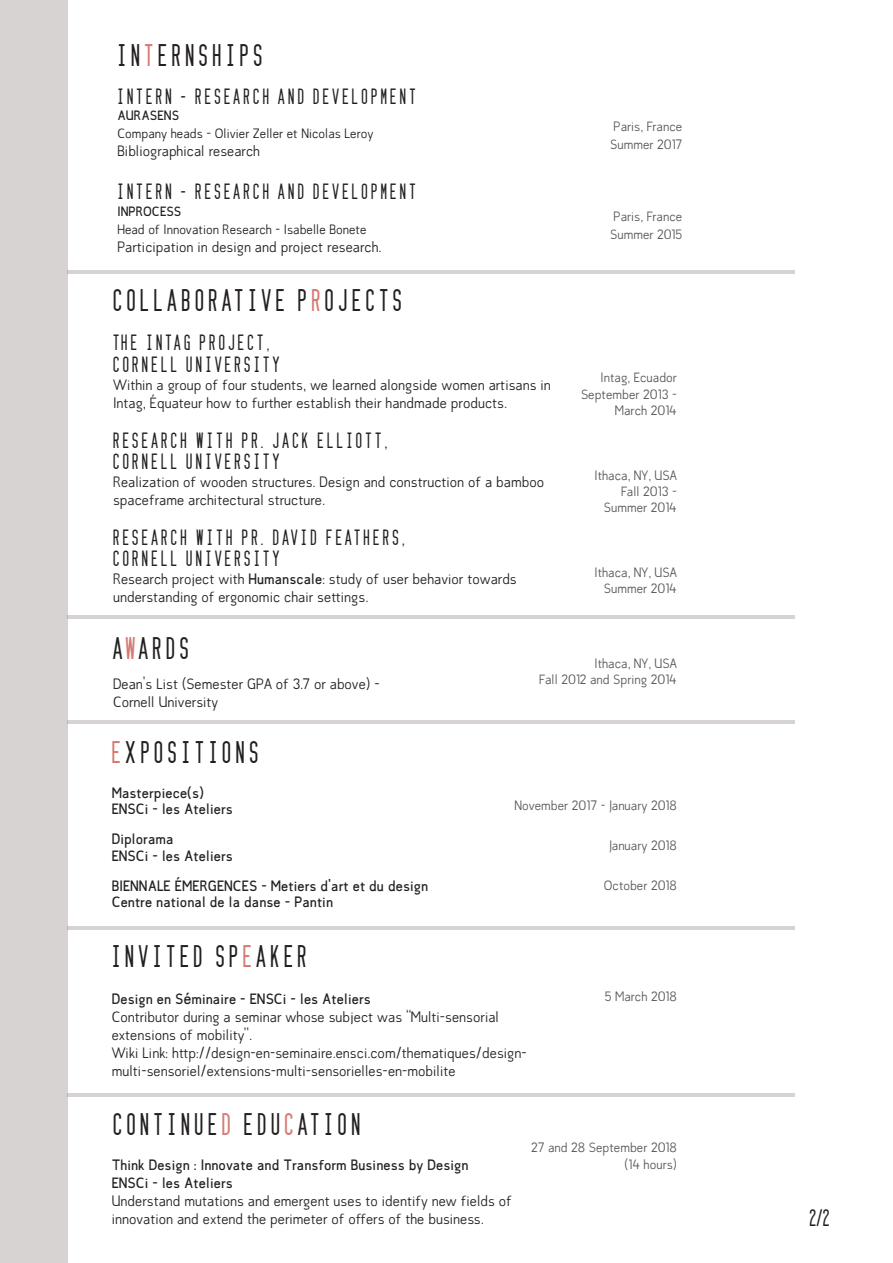
<style>
.page{position:relative;width:893px;height:1263px;background:#fff}
.page>*{position:absolute;margin:0;border:0;box-sizing:border-box;transform-origin:0 0}
.t1{font:25.5px "Zzyzx";letter-spacing:.19em;color:#231f20}
.t2{font:19.5px "Zzyzx";color:#231f20}
.t3{font:18px "Zzyzx";letter-spacing:.19em;color:#231f20}
.t4{font:15px/18px "jaunedoeuf";color:#231f20}
.t5{font:700 15px "jaunedoeuf";color:#231f20}
.t6{font:13.5px "jaunedoeuf";color:#57585a}
.t7{font:13.5px "jaunedoeuf";color:#231f20}
.t8{font:700 13.5px "jaunedoeuf";color:#231f20}
.s1{color:#d57a73}
.s2{font-weight:700}
.s3{font-size:16.5px}
</style>
<div class="page">
<div style="left:0;top:0;width:67px;height:1263px;background:#d6d3d2"></div>
<hr style="left:67px;top:720px;width:727px;height:3px;background:#968e8d">
<hr style="left:67px;top:926px;width:727px;height:3px;background:#968e8d">
<hr style="left:67px;top:1093px;width:727px;height:4px;background:#d6d3d2">
<hr style="left:67px;top:615px;width:727px;height:3px;background:#968e8d">
<hr style="left:67px;top:270px;width:727px;height:3px;background:#968e8d">
<p class="t1" style="left:117px;top:37px;width:146px">IN<span class="s1">T</span>ERNSHIPS</p>
<p class="t3" style="left:117px;top:83px;width:300px">INTERN - RESEARCH AND DEVELOPMENT</p>
<p class="t8" style="left:117px;top:107px;width:63px">AURASENS</p>
<p class="t7" style="left:117px;top:125px;width:258px">Company heads - Olivier Zeller et Nicolas Leroy</p>
<p class="t4" style="left:117px;top:142px;width:144px">Bibliographical research</p>
<p class="t3" style="left:117px;top:179px;width:300px">INTERN - RESEARCH AND DEVELOPMENT</p>
<p class="t8" style="left:117px;top:202px;width:66px">INPROCESS</p>
<p class="t7" style="left:117px;top:220px;width:251px">Head of Innovation Research - Isabelle Bonete</p>
<p class="t4" style="left:117px;top:237px;width:266px">Participation in design and project research.</p>
<p class="t1" style="left:113px;top:282px;width:290px">COLLABORATIVE P<span class="s1">R</span>OJECTS</p>
<p class="t3" style="left:113px;top:330px;width:158px">THE INTAG PROJECT,</p>
<p class="t3" style="left:113px;top:351px;width:168px">CORNELL UNIVERSITY</p>
<p class="t4" style="left:113px;top:376px;width:439px">Within a group of four students, we learned alongside women artisans in<br>Intag, Équateur how to further establish their handmade products.</p>
<p class="t3" style="left:113px;top:427px;width:276px">RESEARCH WITH PR. JACK ELLIOTT,</p>
<p class="t3" style="left:113px;top:449px;width:168px">CORNELL UNIVERSITY</p>
<p class="t4" style="left:113px;top:473px;width:432px">Realization of wooden structures. Design and construction of a bamboo</p>
<p class="t4" style="left:113px;top:491px;width:213px">spaceframe architectural structure.</p>
<p class="t3" style="left:113px;top:524px;width:293px">RESEARCH WITH PR. DAVID FEATHERS,</p>
<p class="t3" style="left:113px;top:546px;width:168px">CORNELL UNIVERSITY</p>
<p class="t4" style="left:113px;top:570px;width:405px">Research project with <span class="s2">Humanscale</span>: study of user behavior towards</p>
<p class="t4" style="left:113px;top:588px;width:257px">understanding of ergonomic chair settings.</p>
<p class="t6" style="left:614px;top:117px;width:70px">Paris, France</p>
<p class="t6" style="left:610px;top:135px;width:74px">Summer 2017</p>
<p class="t6" style="left:614px;top:207px;width:70px">Paris, France</p>
<p class="t6" style="left:610px;top:225px;width:74px">Summer 2015</p>
<p class="t6" style="left:601px;top:369px;width:78px">Intag, Ecuador</p>
<p class="t6" style="left:581px;top:385px;width:97px">September 2013 -</p>
<p class="t6" style="left:615px;top:401px;width:63px">March 2014</p>
<p class="t6" style="left:594px;top:466px;width:84px">Ithaca, NY, USA</p>
<p class="t6" style="left:621px;top:482px;width:57px">Fall 2013 -</p>
<p class="t6" style="left:604px;top:498px;width:75px">Summer 2014</p>
<p class="t6" style="left:594px;top:563px;width:84px">Ithaca, NY, USA</p>
<p class="t6" style="left:604px;top:579px;width:75px">Summer 2014</p>
<p class="t1" style="left:113px;top:629px;width:77px">A<span class="s1">W</span>ARDS</p>
<p class="t4" style="left:113px;top:675px;width:268px">Dean's List (Semester GPA of 3.7 or above) -</p>
<p class="t4" style="left:113px;top:693px;width:107px">Cornell University</p>
<p class="t1" style="left:112px;top:734px;width:148px"><span class="s1">E</span>XPOSITIONS</p>
<p class="t5" style="left:112px;top:782px;width:94px">Masterpiece(s)</p>
<p class="t5" style="left:112px;top:799px;width:123px">ENSCi - les Ateliers</p>
<p class="t5" style="left:112px;top:829px;width:63px">Diplorama</p>
<p class="t5" style="left:112px;top:845px;width:123px">ENSCi - les Ateliers</p>
<p class="t5" style="left:112px;top:875px;width:318px">BIENNALE ÉMERGENCES - Metiers d’art et du design</p>
<p class="t5" style="left:112px;top:892px;width:223px">Centre national de la danse - Pantin</p>
<p class="t6" style="left:594px;top:654px;width:84px">Ithaca, NY, USA</p>
<p class="t6" style="left:539px;top:670px;width:139px">Fall 2012 and Spring 2014</p>
<p class="t6" style="left:514px;top:796px;width:164px">November 2017 - January 2018</p>
<p class="t6" style="left:609px;top:837px;width:69px">January 2018</p>
<p class="t6" style="left:604px;top:877px;width:75px">October 2018</p>
<p class="t1" style="left:112px;top:937px;width:196px">INVITED SP<span class="s1">E</span>AKER</p>
<p class="t5" style="left:112px;top:989px;width:261px">Design en S<span class="s3">é</span>minaire - ENSCi - les Ateliers</p>
<p class="t4" style="left:112px;top:1008px;width:389px">Contributor during a seminar whose subject was “Multi-sensorial</p>
<p class="t4" style="left:112px;top:1026px;width:142px">extensions of mobility”.</p>
<p class="t4" style="left:112px;top:1044px;width:417px">Wiki Link: http://design-en-seminaire.ensci.com/thematiques/design-</p>
<p class="t4" style="left:112px;top:1062px;width:345px">multi-sensoriel/extensions-multi-sensorielles-en-mobilite</p>
<p class="t1" style="left:113px;top:1106px;width:249px">CONTINUE<span class="s1">D</span> EDU<span class="s1">C</span>ATION</p>
<p class="t6" style="left:605px;top:987px;width:74px">5 March 2018</p>
<p class="t6" style="left:531px;top:1139px;width:147px">27 and 28 September 2018</p>
<p class="t5" style="left:112px;top:1155px;width:358px">Think Design : Innovate and Transform Business by Design</p>
<p class="t6" style="left:624px;top:1155px;width:54px">(14 hours)</p>
<p class="t5" style="left:112px;top:1173px;width:123px">ENSCi - les Ateliers</p>
<p class="t4" style="left:112px;top:1192px;width:402px">Understand mutations and emergent uses to identify new fields of innovation and extend the perimeter of offers of the business.</p>
<p class="t2" style="left:809px;top:1203px;width:22px">2/2</p>
</div>
